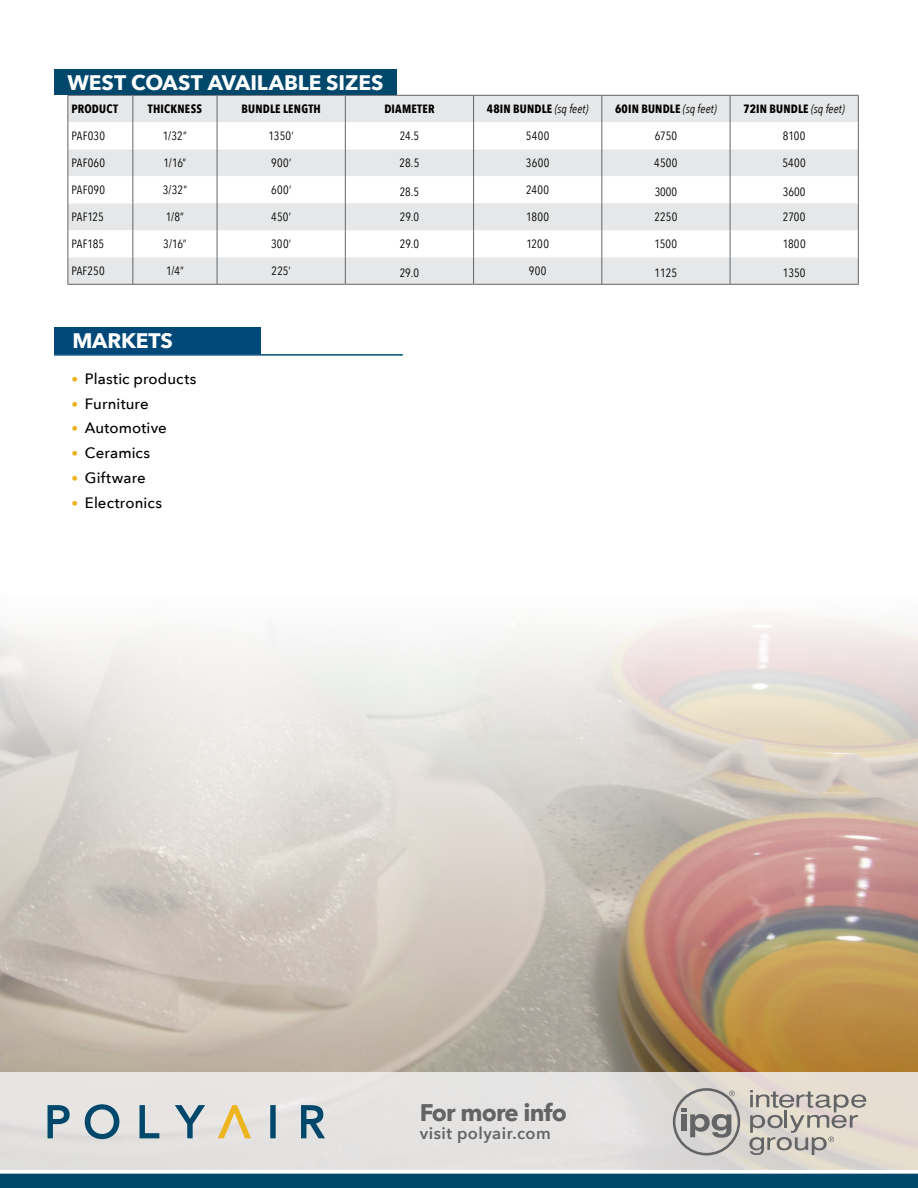
<style>
.page{position:relative;width:918px;height:1188px;background:#fff}
.page>*{position:absolute;margin:0;border:0;box-sizing:border-box;transform-origin:0 0}
.t1{font:700 24px "Avenir Next";letter-spacing:-.03em;color:#636466}
.t2{font:700 21px "Avenir Next";letter-spacing:-.005em;color:#fff}
.t3{font:600 16.5px "Avenir Next";letter-spacing:.03em;color:#636466}
.t4{font:500 15px "Avenir Next";letter-spacing:.005em;color:#000}
.t5{font:12px "Avenir Next Condensed";letter-spacing:.01em;color:#000}
.t6{font:700 12px "Avenir Next Condensed";letter-spacing:.015em;color:#000}
.s1{font-weight:400;font-style:italic}
.s2{font-size:13.5px;color:#ecb41f}
</style>
<div class="page">
<img style="left:0;top:615px;width:918px;height:457px">
<div style="left:0;top:1174px;width:918px;height:14px;background:#00486b"></div>
<div style="left:0;top:1072px;width:918px;height:98px;background:linear-gradient(to right,#e5e6e7,#e0dbd3)"></div>
<svg style="left:749px;top:1090px;width:117px;height:65px;background:#c4beb7"></svg>
<svg style="left:673px;top:1088px;width:67px;height:67px;background:#bab8b5"></svg>
<svg style="left:0;top:1173px;width:918px;height:1px"></svg>
<svg style="left:48px;top:1105px;width:22px;height:33px"></svg>
<svg style="left:85px;top:1104px;width:34px;height:35px"></svg>
<svg style="left:140px;top:1105px;width:19px;height:33px"></svg>
<svg style="left:175px;top:1105px;width:30px;height:33px"></svg>
<svg style="left:270px;top:1105px;width:6px;height:33px"></svg>
<svg style="left:301px;top:1105px;width:24px;height:33px"></svg>
<svg style="left:218px;top:1105px;width:33px;height:33px"></svg>
<hr style="left:68px;top:95px;width:65px;height:1px;background:#636466">
<hr style="left:133px;top:95px;width:84px;height:1px;background:#636466">
<hr style="left:217px;top:95px;width:128px;height:1px;background:#636466">
<hr style="left:345px;top:95px;width:129px;height:1px;background:#636466">
<hr style="left:474px;top:95px;width:128px;height:1px;background:#636466">
<hr style="left:602px;top:95px;width:128px;height:1px;background:#636466">
<hr style="left:730px;top:95px;width:129px;height:1px;background:#636466">
<svg style="left:68px;top:96px;width:791px;height:188px"></svg>
<hr style="left:68px;top:284px;width:65px;height:1px;background:#636466">
<hr style="left:133px;top:284px;width:84px;height:1px;background:#636466">
<hr style="left:217px;top:284px;width:128px;height:1px;background:#636466">
<hr style="left:345px;top:284px;width:129px;height:1px;background:#636466">
<hr style="left:474px;top:284px;width:128px;height:1px;background:#636466">
<hr style="left:602px;top:284px;width:128px;height:1px;background:#636466">
<hr style="left:730px;top:284px;width:129px;height:1px;background:#636466">
<div style="left:54px;top:69px;width:342px;height:26px;background:#00486b"></div>
<div style="left:54px;top:327px;width:206px;height:27px;background:#004877"></div>
<hr style="left:54px;top:354px;width:349px;height:2px;background:#004877">
<h2 class="t2" style="left:68px;top:64px;width:318px">WEST COAST AVAILABLE SIZES</h2>
<p class="t6" style="left:71px;top:102px;width:48px">PRODUCT</p>
<p class="t6" style="left:148px;top:102px;width:56px">THICKNESS</p>
<p class="t6" style="left:241px;top:102px;width:81px">BUNDLE LENGTH</p>
<p class="t6" style="left:384px;top:102px;width:52px">DIAMETER</p>
<p class="t6" style="left:487px;top:102px;width:103px">48IN BUNDLE <span class="s1">(sq feet)</span></p>
<p class="t6" style="left:615px;top:102px;width:103px">60IN BUNDLE <span class="s1">(sq feet)</span></p>
<p class="t6" style="left:744px;top:102px;width:103px">72IN BUNDLE <span class="s1">(sq feet)</span></p>
<p class="t5" style="left:71px;top:126px;width:35px">PAF030</p>
<p class="t5" style="left:163px;top:126px;width:26px">1/32”</p>
<p class="t5" style="left:269px;top:126px;width:27px">1350’</p>
<p class="t5" style="left:400px;top:126px;width:21px">24.5</p>
<p class="t5" style="left:526px;top:126px;width:25px">5400</p>
<p class="t5" style="left:655px;top:126px;width:24px">6750</p>
<p class="t5" style="left:783px;top:126px;width:24px">8100</p>
<p class="t5" style="left:71px;top:153px;width:35px">PAF060</p>
<p class="t5" style="left:164px;top:153px;width:24px">1/16”</p>
<p class="t5" style="left:271px;top:153px;width:22px">900’</p>
<p class="t5" style="left:400px;top:153px;width:21px">28.5</p>
<p class="t5" style="left:526px;top:153px;width:25px">3600</p>
<p class="t5" style="left:654px;top:153px;width:25px">4500</p>
<p class="t5" style="left:782px;top:153px;width:25px">5400</p>
<p class="t5" style="left:71px;top:180px;width:35px">PAF090</p>
<p class="t5" style="left:163px;top:180px;width:26px">3/32”</p>
<p class="t5" style="left:271px;top:180px;width:22px">600’</p>
<p class="t5" style="left:400px;top:181px;width:21px">28.5</p>
<p class="t5" style="left:526px;top:180px;width:24px">2400</p>
<p class="t5" style="left:655px;top:181px;width:24px">3000</p>
<p class="t5" style="left:783px;top:181px;width:24px">3600</p>
<p class="t5" style="left:71px;top:207px;width:34px">PAF125</p>
<p class="t5" style="left:166px;top:207px;width:20px">1/8”</p>
<p class="t5" style="left:271px;top:207px;width:21px">450’</p>
<p class="t5" style="left:400px;top:207px;width:21px">29.0</p>
<p class="t5" style="left:526px;top:207px;width:24px">1800</p>
<p class="t5" style="left:655px;top:207px;width:24px">2250</p>
<p class="t5" style="left:783px;top:207px;width:24px">2700</p>
<p class="t5" style="left:71px;top:234px;width:34px">PAF185</p>
<p class="t5" style="left:163px;top:234px;width:25px">3/16”</p>
<p class="t5" style="left:271px;top:234px;width:22px">300’</p>
<p class="t5" style="left:400px;top:234px;width:21px">29.0</p>
<p class="t5" style="left:526px;top:234px;width:24px">1200</p>
<p class="t5" style="left:655px;top:234px;width:24px">1500</p>
<p class="t5" style="left:783px;top:234px;width:24px">1800</p>
<p class="t5" style="left:71px;top:261px;width:35px">PAF250</p>
<p class="t5" style="left:166px;top:261px;width:19px">1/4”</p>
<p class="t5" style="left:272px;top:261px;width:21px">225’</p>
<p class="t5" style="left:400px;top:262px;width:21px">29.0</p>
<p class="t5" style="left:529px;top:261px;width:19px">900</p>
<p class="t5" style="left:655px;top:262px;width:24px">1125</p>
<p class="t5" style="left:783px;top:262px;width:24px">1350</p>
<h2 class="t2" style="left:72px;top:323px;width:102px">MARKETS</h2>
<p class="t4" style="left:71px;top:366px;width:127px"><span class="s2">•</span> Plastic products</p>
<p class="t4" style="left:71px;top:391px;width:79px"><span class="s2">•</span> Furniture</p>
<p class="t4" style="left:71px;top:415px;width:97px"><span class="s2">•</span> Automotive</p>
<p class="t4" style="left:71px;top:440px;width:80px"><span class="s2">•</span> Ceramics</p>
<p class="t4" style="left:71px;top:465px;width:76px"><span class="s2">•</span> Giftware</p>
<p class="t4" style="left:71px;top:490px;width:92px"><span class="s2">•</span> Electronics</p>
<h1 class="t1" style="left:420px;top:1092px;width:149px">For more info</h1>
<h3 class="t3" style="left:420px;top:1119px;width:132px">visit polyair.com</h3>
</div>
